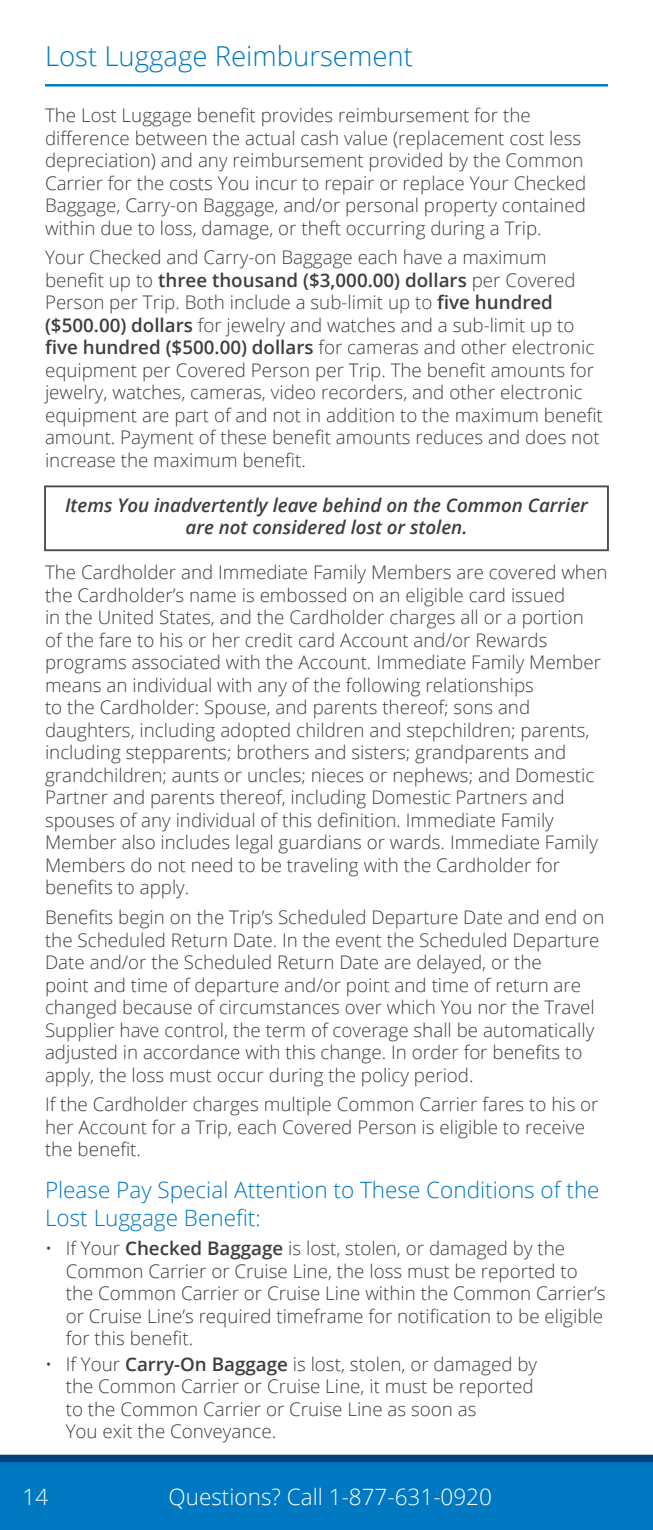
<style>
.page{position:relative;width:653px;height:1530px;background:#fff}
.page>*{position:absolute;margin:0;border:0;box-sizing:border-box;transform-origin:0 0}
.t1{font:300 27.5px "Open Sans";color:#0079c2}
.t2{font:300 22.5px/27.5px "Open Sans";color:#0079c2}
.t3{font:300 22.5px "Open Sans";color:#fff}
.t4{font:300 18.75px/22.5px "Open Sans";color:#3e3e3f}
.t5{font:italic 600 18.75px/22.5px "Open Sans";color:#3e3e3f;text-align:center}
.s1{font-weight:600}
</style>
<div class="page">
<div style="left:0;top:1462px;width:652px;height:68px;background:#0079c2"></div>
<div style="left:0;top:1455px;width:652px;height:7px;background:#01427c"></div>
<hr style="left:45px;top:84px;width:563px;height:3px;background:#0079c2">
<div style="left:44px;top:485px;width:564px;height:66px;border:2px solid #4b4c4d"></div>
<h2 class="t1" style="left:45px;top:37px;width:369px">Lost Luggage Reimbursement</h2>
<p class="t4" style="left:45px;top:104px;width:542px">The Lost Luggage benefit provides reimbursement for the difference between the actual cash value (replacement cost less depreciation) and any reimbursement provided by the Common Carrier for the costs You incur to repair or replace Your Checked Baggage, Carry-on Baggage, and/or personal property contained within due to loss, damage, or theft occurring during a Trip.</p>
<p class="t4" style="left:45px;top:246px;width:559px">Your Checked and Carry-on Baggage each have a maximum benefit up to <span class="s1">three thousand ($3,000.00) dollars</span> per Covered Person per Trip. Both include a sub-limit up to <span class="s1">five hundred ($500.00) dollars</span> for jewelry and watches and a sub-limit up to <span class="s1">five hundred ($500.00) dollars</span> for cameras and other electronic equipment per Covered Person per Trip. The benefit amounts for jewelry, watches, cameras, video recorders, and other electronic equipment are part of and not in addition to the maximum benefit amount. Payment of these benefit amounts reduces and does not increase the maximum benefit.</p>
<p class="t5" style="left:65px;top:494px;width:524px">Items You inadvertently leave behind on the Common Carrier are not considered lost or stolen.</p>
<p class="t4" style="left:45px;top:561px;width:563px">The Cardholder and Immediate Family Members are covered when the Cardholder’s name is embossed on an eligible card issued<br>in the United States, and the Cardholder charges all or a portion<br>of the fare to his or her credit card Account and/or Rewards programs associated with the Account. Immediate Family Member means an individual with any of the following relationships<br>to the Cardholder: Spouse, and parents thereof; sons and daughters, including adopted children and stepchildren; parents, including stepparents; brothers and sisters; grandparents and grandchildren; aunts or uncles; nieces or nephews; and Domestic Partner and parents thereof, including Domestic Partners and spouses of any individual of this definition. Immediate Family Member also includes legal guardians or wards. Immediate Family Members do not need to be traveling with the Cardholder for benefits to apply.</p>
<p class="t4" style="left:45px;top:906px;width:560px">Benefits begin on the Trip’s Scheduled Departure Date and end on the Scheduled Return Date. In the event the Scheduled Departure Date and/or the Scheduled Return Date are delayed, or the<br>point and time of departure and/or point and time of return are changed because of circumstances over which You nor the Travel Supplier have control, the term of coverage shall be automatically adjusted in accordance with this change. In order for benefits to apply, the loss must occur during the policy period.</p>
<p class="t4" style="left:45px;top:1093px;width:555px">If the Cardholder charges multiple Common Carrier fares to his or her Account for a Trip, each Covered Person is eligible to receive the benefit.</p>
<h3 class="t2" style="left:45px;top:1176px;width:556px">Please Pay Special Attention to These Conditions of the<br>Lost Luggage Benefit:</h3>
<p class="t4" style="left:66px;top:1237px;width:541px;text-indent:-21px">• If Your <span class="s1">Checked Baggage</span> is lost, stolen, or damaged by the Common Carrier or Cruise Line, the loss must be reported to the Common Carrier or Cruise Line within the Common Carrier’s or Cruise Line’s required timeframe for notification to be eligible for this benefit.</p>
<p class="t4" style="left:66px;top:1352px;width:473px;text-indent:-21px">• If Your <span class="s1">Carry-On Baggage</span> is lost, stolen, or damaged by the Common Carrier or Cruise Line, it must be reported to the Common Carrier or Cruise Line as soon as<br>You exit the Conveyance.</p>
<p class="t3" style="left:22px;top:1481px;width:27px">14</p>
<p class="t3" style="left:168px;top:1481px;width:325px">Questions? Call 1-877-631-0920</p>
</div>
